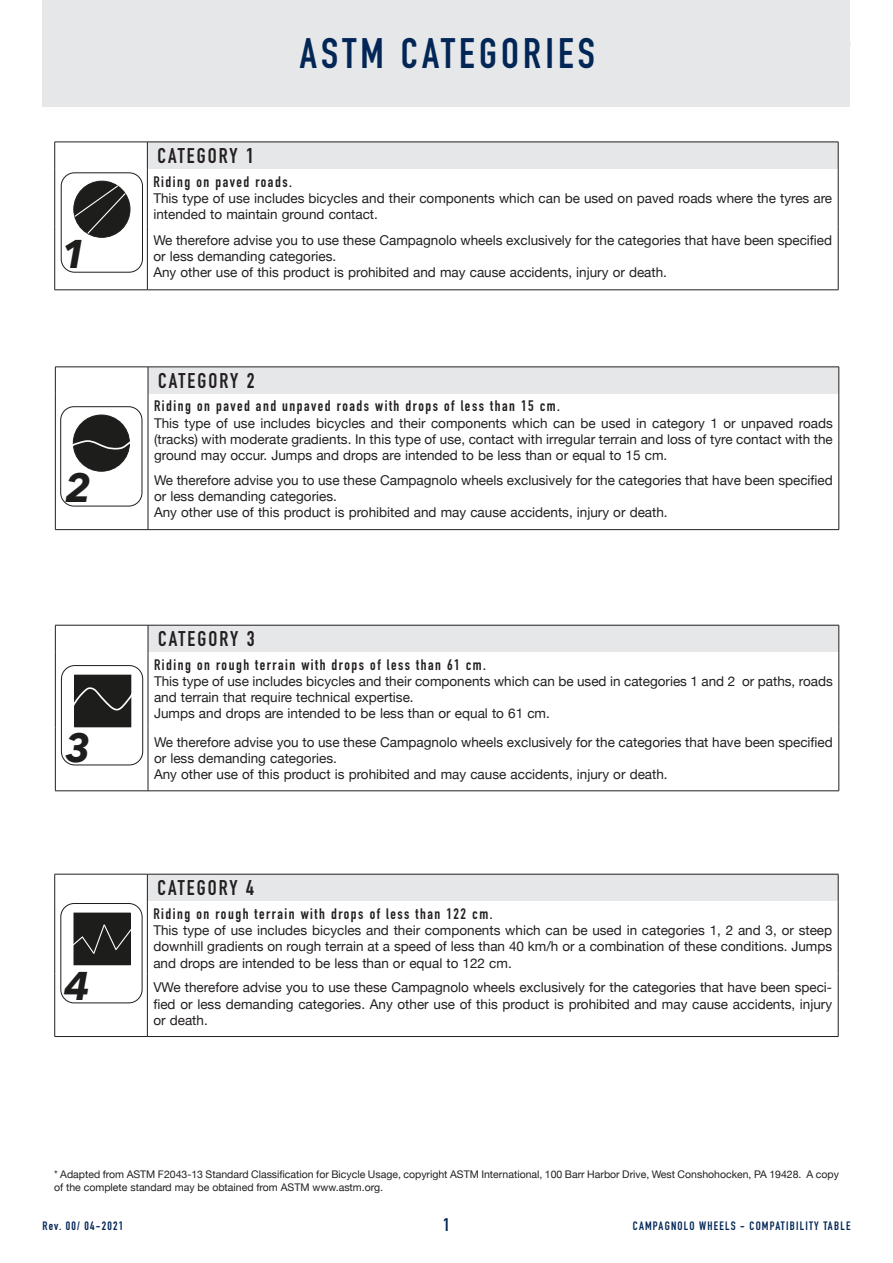
<style>
.page{position:relative;width:893px;height:1263px;background:#fff}
.page>*{position:absolute;margin:0;border:0;box-sizing:border-box;transform-origin:0 0}
.Normale{font:700 42px "DIN Condensed";letter-spacing:.1em;color:#022656}
.t1{font:italic 700 39.9px "Avenir Next";color:#1d1e1c}
.t2{font:italic 700 39.9px "Avenir Next";color:#1d1d1b}
.Normale-2{font:700 21px "DIN Condensed";letter-spacing:.1em;color:#231f20}
.t3{font:700 18px "DIN Condensed";color:#022656}
.Normale-3{font:700 15px "DIN Condensed";letter-spacing:.1em;color:#231f20}
.Normale-4{font:13.5px/16.2px "Helvetica Neue";color:#231f20}
.t4{font:700 12px "DIN Condensed";letter-spacing:.1em;color:#022656}
.t5{font:10.5px/12.6px "Helvetica Neue";color:#231f20}
</style>
<div class="page">
<div style="left:43px;top:0;width:807px;height:106px;background:#e6e7e9"></div>
<div style="left:147px;top:142px;width:691px;height:27px;background:#e6e7e9"></div>
<hr style="left:147px;top:142px;width:691px;height:1px;background:#231f20">
<svg style="left:838px;top:142px;width:1px;height:27px"></svg>
<hr style="left:838px;top:169px;width:1px;height:57px;background:#231f20">
<hr style="left:147px;top:290px;width:691px;height:1px;background:#231f20">
<hr style="left:55px;top:142px;width:92px;height:1px;background:#231f20">
<svg style="left:54px;top:142px;width:1px;height:27px"></svg>
<svg style="left:147px;top:142px;width:1px;height:27px"></svg>
<hr style="left:54px;top:169px;width:1px;height:57px;background:#231f20">
<hr style="left:147px;top:169px;width:1px;height:57px;background:#231f20">
<hr style="left:54px;top:226px;width:1px;height:64px;background:#231f20">
<hr style="left:147px;top:226px;width:1px;height:64px;background:#231f20">
<hr style="left:55px;top:290px;width:92px;height:1px;background:#231f20">
<hr style="left:838px;top:226px;width:1px;height:64px;background:#231f20">
<div style="left:148px;top:367px;width:691px;height:27px;background:#e6e7e9"></div>
<hr style="left:148px;top:367px;width:691px;height:1px;background:#231f20">
<svg style="left:839px;top:367px;width:1px;height:27px"></svg>
<hr style="left:839px;top:394px;width:1px;height:72px;background:#231f20">
<hr style="left:148px;top:529px;width:691px;height:1px;background:#231f20">
<hr style="left:55px;top:367px;width:93px;height:1px;background:#231f20">
<svg style="left:55px;top:367px;width:1px;height:27px"></svg>
<svg style="left:148px;top:367px;width:1px;height:27px"></svg>
<hr style="left:55px;top:394px;width:1px;height:72px;background:#231f20">
<hr style="left:148px;top:394px;width:1px;height:72px;background:#231f20">
<hr style="left:55px;top:466px;width:1px;height:63px;background:#231f20">
<hr style="left:148px;top:466px;width:1px;height:63px;background:#231f20">
<hr style="left:55px;top:529px;width:93px;height:1px;background:#231f20">
<hr style="left:839px;top:466px;width:1px;height:63px;background:#231f20">
<div style="left:148px;top:625px;width:691px;height:27px;background:#e6e7e9"></div>
<hr style="left:148px;top:625px;width:691px;height:1px;background:#231f20">
<svg style="left:839px;top:625px;width:1px;height:27px"></svg>
<hr style="left:839px;top:652px;width:1px;height:76px;background:#231f20">
<hr style="left:148px;top:790px;width:691px;height:1px;background:#231f20">
<hr style="left:55px;top:625px;width:93px;height:1px;background:#231f20">
<svg style="left:55px;top:625px;width:1px;height:27px"></svg>
<svg style="left:148px;top:625px;width:1px;height:27px"></svg>
<hr style="left:55px;top:652px;width:1px;height:76px;background:#231f20">
<hr style="left:148px;top:652px;width:1px;height:76px;background:#231f20">
<hr style="left:55px;top:728px;width:1px;height:63px;background:#231f20">
<hr style="left:148px;top:728px;width:1px;height:63px;background:#231f20">
<hr style="left:55px;top:790px;width:93px;height:1px;background:#231f20">
<hr style="left:839px;top:728px;width:1px;height:63px;background:#231f20">
<div style="left:147px;top:874px;width:691px;height:27px;background:#e6e7e9"></div>
<hr style="left:147px;top:874px;width:691px;height:1px;background:#231f20">
<svg style="left:838px;top:874px;width:1px;height:27px"></svg>
<hr style="left:838px;top:901px;width:1px;height:72px;background:#231f20">
<hr style="left:147px;top:1036px;width:691px;height:1px;background:#231f20">
<hr style="left:55px;top:874px;width:92px;height:1px;background:#231f20">
<svg style="left:54px;top:874px;width:1px;height:27px"></svg>
<svg style="left:147px;top:874px;width:1px;height:27px"></svg>
<hr style="left:54px;top:901px;width:1px;height:72px;background:#231f20">
<hr style="left:147px;top:901px;width:1px;height:72px;background:#231f20">
<hr style="left:54px;top:973px;width:1px;height:63px;background:#231f20">
<hr style="left:147px;top:973px;width:1px;height:63px;background:#231f20">
<hr style="left:55px;top:1036px;width:92px;height:1px;background:#231f20">
<hr style="left:838px;top:973px;width:1px;height:63px;background:#231f20">
<div style="left:61px;top:173px;width:82px;height:99px;border:1px solid #1d1d1b;border-radius:13px"></div>
<div style="left:74px;top:181px;width:56px;height:56px;background:#1d1d1b;border-radius:50%"></div>
<div style="left:73px;top:181px;width:57px;height:57px;border:1px solid #1d1d1b;border-radius:50%"></div>
<svg style="left:73px;top:184px;width:54px;height:51px"></svg>
<div style="left:60px;top:406px;width:82px;height:100px;border:1px solid #1d1e1c;border-radius:13px"></div>
<div style="left:73px;top:415px;width:56px;height:56px;background:#1d1e1c;border-radius:50%"></div>
<div style="left:73px;top:415px;width:57px;height:57px;border:1px solid #1d1e1c;border-radius:50%"></div>
<svg style="left:72px;top:439px;width:58px;height:11px"></svg>
<div style="left:61px;top:665px;width:82px;height:100px;border:1px solid #1d1e1c;border-radius:13px"></div>
<div style="left:74px;top:675px;width:57px;height:52px;border:1px solid #1d1d1b"></div>
<svg style="left:74px;top:677px;width:58px;height:51px;background:#2c2c2a"></svg>
<div style="left:61px;top:903px;width:81px;height:100px;border:1px solid #1d1e1c;border-radius:13px"></div>
<div style="left:73px;top:912px;width:58px;height:53px;border:1px solid #1d1e1c"></div>
<svg style="left:73px;top:915px;width:58px;height:51px;background:#2b2c2a"></svg>
<p class="t2" style="left:61px;top:219px;width:27px">1</p>
<p class="t1" style="left:65px;top:453px;width:27px">2</p>
<p class="t1" style="left:65px;top:713px;width:27px">3</p>
<p class="t1" style="left:64px;top:951px;width:27px">4</p>
<p class="Normale" style="left:300px;top:25px;width:297px">ASTM CATEGORIES</p>
<p class="Normale-2" style="left:158px;top:141px;width:98px">CATEGORY 1</p>
<p class="Normale-3" style="left:153px;top:171px;width:140px">Riding on paved roads.</p>
<p class="Normale-4" style="left:153px;top:191px;width:680px">This type of use includes bicycles and their components which can be used on paved roads where the tyres are intended to maintain ground contact.</p>
<p class="Normale-4" style="left:153px;top:233px;width:680px">We therefore advise you to use these Campagnolo wheels exclusively for the categories that have been specified or less demanding categories.</p>
<p class="Normale-4" style="left:153px;top:265px;width:515px">Any other use of this product is prohibited and may cause accidents, injury or death.</p>
<p class="Normale-2" style="left:158px;top:366px;width:98px">CATEGORY 2</p>
<p class="Normale-3" style="left:154px;top:396px;width:407px">Riding on paved and unpaved roads with drops of less than 15 cm.</p>
<p class="Normale-4" style="left:154px;top:415px;width:680px;text-align:justify">This type of use includes bicycles and their components which can be used in category 1 or unpaved roads (tracks) with moderate gradients. In this type of use, contact with irregular terrain and loss of tyre contact with the ground may occur. Jumps and drops are intended to be less than or equal to 15 cm.</p>
<p class="Normale-4" style="left:154px;top:473px;width:680px">We therefore advise you to use these Campagnolo wheels exclusively for the categories that have been specified or less demanding categories.</p>
<p class="Normale-4" style="left:154px;top:505px;width:515px">Any other use of this product is prohibited and may cause accidents, injury or death.</p>
<p class="Normale-2" style="left:158px;top:625px;width:98px">CATEGORY 3</p>
<p class="Normale-3" style="left:154px;top:654px;width:334px">Riding on rough terrain with drops of less than 61 cm.</p>
<p class="Normale-4" style="left:154px;top:674px;width:680px">This type of use includes bicycles and their components which can be used in categories 1 and 2 or paths, roads and terrain that require technical expertise.</p>
<p class="Normale-4" style="left:154px;top:706px;width:397px">Jumps and drops are intended to be less than or equal to 61 cm.</p>
<p class="Normale-4" style="left:154px;top:734px;width:680px">We therefore advise you to use these Campagnolo wheels exclusively for the categories that have been specified or less demanding categories.</p>
<p class="Normale-4" style="left:154px;top:767px;width:515px">Any other use of this product is prohibited and may cause accidents, injury or death.</p>
<p class="Normale-2" style="left:158px;top:874px;width:98px">CATEGORY 4</p>
<p class="Normale-3" style="left:153px;top:903px;width:341px">Riding on rough terrain with drops of less than 122 cm.</p>
<p class="Normale-4" style="left:153px;top:923px;width:680px;text-align:justify">This type of use includes bicycles and their components which can be used in categories 1, 2 and 3, or steep downhill gradients on rough terrain at a speed of less than 40 km/h or a combination of these conditions. Jumps and drops are intended to be less than or equal to 122 cm.</p>
<p class="Normale-4" style="left:153px;top:980px;width:680px;text-align:justify">VWe therefore advise you to use these Campagnolo wheels exclusively for the categories that have been speci&shy;fied or less demanding categories. Any other use of this product is prohibited and may cause accidents, injury or death.</p>
<p class="t5" style="left:54px;top:1169px;width:786px">* Adapted from ASTM F2043-13 Standard Classification for Bicycle Usage, copyright ASTM International, 100 Barr Harbor Drive, West Conshohocken, PA 19428. A copy of the complete standard may be obtained from ASTM www.astm.org.</p>
<p class="t4" style="left:43px;top:1217px;width:82px">Rev. 00/ 04-2021</p>
<p class="t3" style="left:443px;top:1213px;width:8px">1</p>
<p class="t4" style="left:633px;top:1217px;width:219px">CAMPAGNOLO WHEELS - COMPATIBILITY TABLE</p>
</div>
